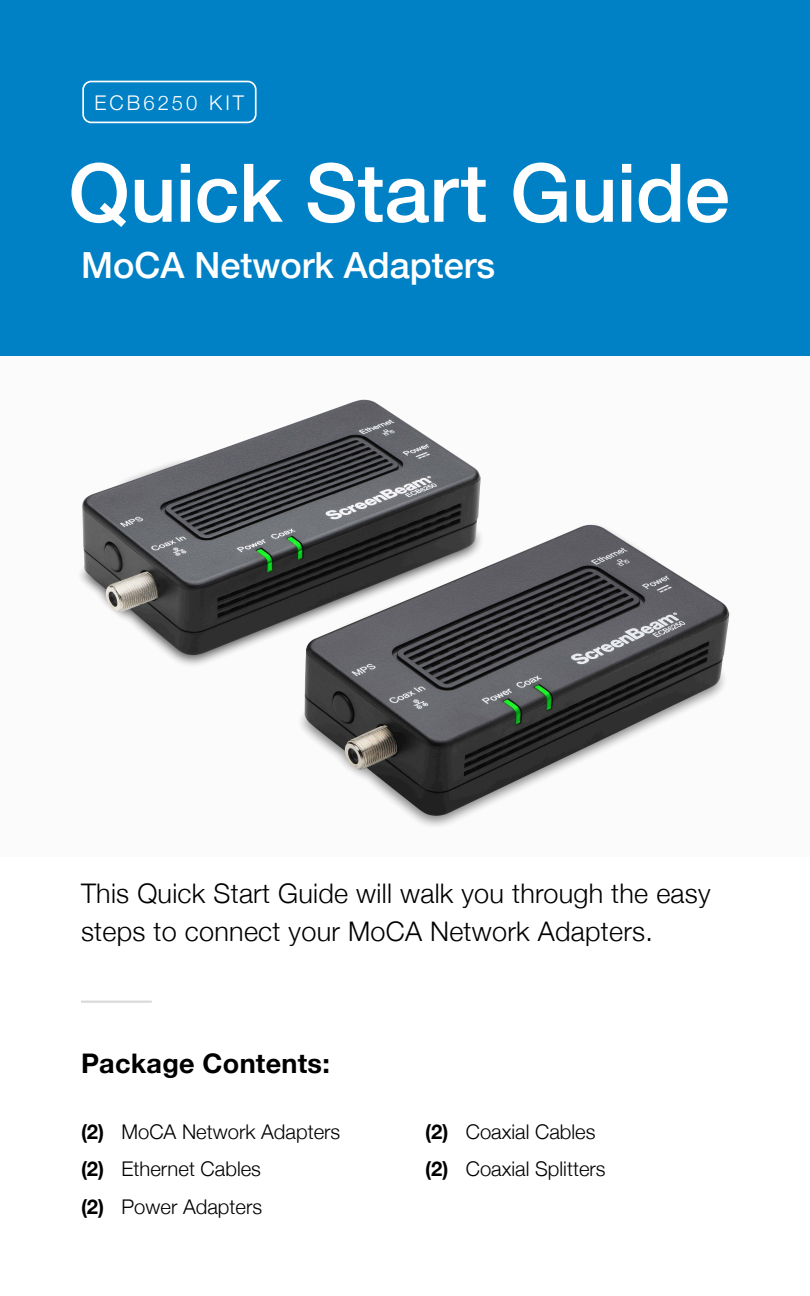
<style>
.page{position:relative;width:810px;height:1296px;background:#fff}
.page>*{position:absolute;margin:0;border:0;box-sizing:border-box;transform-origin:0 0}
.t1{font:500 81px "Helvetica Neue";letter-spacing:-.005em;color:#fff}
.t2{font:500 36px "Helvetica Neue";color:#fff}
.t3{font:300 27px/38.2px "Helvetica Neue";letter-spacing:.01em;color:#000}
.t4{font:700 27px "Helvetica Neue";letter-spacing:.01em;color:#000}
.t5{font:300 20.25px/37.1px "Helvetica Neue";color:#000}
.t6{font:300 20.25px "Helvetica Neue";letter-spacing:.15em;color:#fff}
.s1{font-weight:700}
</style>
<div class="page">
<div style="left:0;top:0;width:810px;height:356px;background:#0080c5"></div>
<hr style="left:81px;top:1001px;width:71px;height:2px;background:#d8dadb">
<img style="left:79px;top:399px;width:651px;height:428px">
<div style="left:82px;top:81px;width:175px;height:42px;border:2px solid #fff;border-radius:8px"></div>
<p class="t6" style="left:94px;top:86px;width:151px">ECB6250 KIT</p>
<h1 class="t1" style="left:68px;top:128px;width:663px">Quick Start Guide</h1>
<h2 class="t2" style="left:81px;top:236px;width:416px">MoCA Network Adapters</h2>
<h3 class="t3" style="left:81px;top:872px;width:631px">This Quick Start Guide will walk you through the easy steps to connect your MoCA Network Adapters.</h3>
<h3 class="t4" style="left:81px;top:1042px;width:250px">Package Contents:</h3>
<p class="t5" style="left:81px;top:1112px;width:261px"><span class="s1">(2)</span> MoCA Network Adapters <span class="s1">(2)</span> Ethernet Cables<br><span class="s1">(2)</span> Power Adapters</p>
<p class="t5" style="left:425px;top:1112px;width:182px"><span class="s1">(2)</span> Coaxial Cables <span class="s1">(2)</span> Coaxial Splitters</p>
</div>
